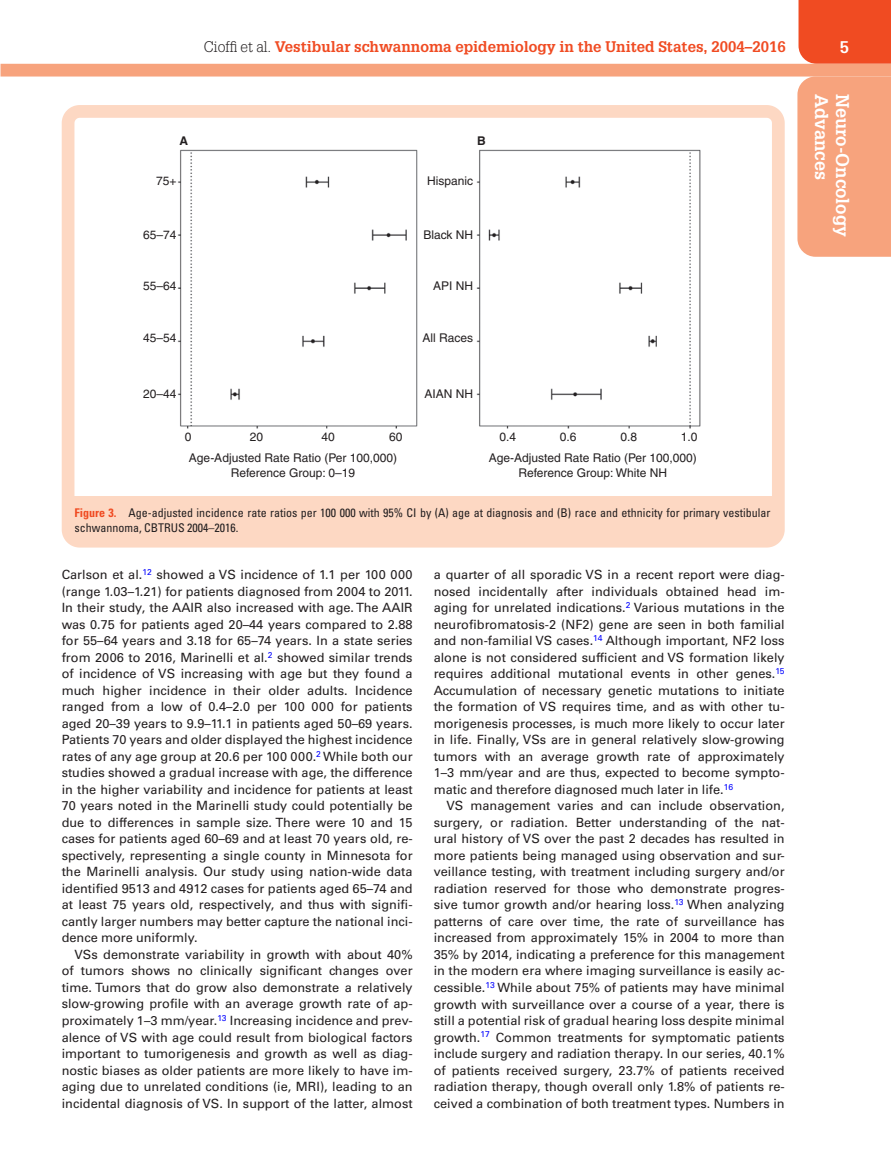
<style>
.page{position:relative;width:891px;height:1175px;background:#fff}
.page>*{position:absolute;margin:0;border:0;box-sizing:border-box;transform-origin:0 0}
.t1{font:700 18px "Glypha LT Std";color:#fff}
.t2{font:700 16.5px "Glypha LT Std";color:#fff}
.t3{font:700 15px "Glypha LT Std";color:#f04b22}
.t4{font:12.75px/16.5px "Univers LT Std";color:#231f20;text-align:justify}
.t5{font:12px/21.5px "Helvetica";color:#231f20}
.t6{font:condensed 12px/15px "Univers LT Std";color:#231f20}
.t7{font:700 12px "Helvetica";color:#231f20}
.s1{font-weight:300;color:#231f20}
.s2{font-weight:700;color:#f04b22}
</style>
<div class="page">
<div style="left:799px;top:0;width:92px;height:64px;background:#f04b22"></div>
<div style="left:1px;top:64px;width:890px;height:12px;background:#f7a37d"></div>
<div style="left:797px;top:76px;width:94px;height:181px;background:#f7a37d"></div>
<div style="left:65px;top:496px;width:716px;height:43px;background:#fdd8c3"></div>
<img style="left:177px;top:149px;width:524px;height:280px">
<div style="left:62px;top:105px;width:723px;height:442px;border:13px solid #fdd8c3;border-radius:12px"></div>
<p class="t3" style="left:204px;top:37px;width:583px"><span class="s1">Cioffi et al.</span> Vestibular schwannoma epidemiology in the United States, 2004–2016</p>
<p class="t2" style="left:840px;top:37px;width:11px">5</p>
<h1 class="t1" style="left:833px;top:94px;width:88px;rotate:90deg">Advances</h1>
<h1 class="t1" style="left:854px;top:94px;width:145px;rotate:90deg">Neuro-Oncology</h1>
<p class="t7" style="left:179px;top:133px;width:10px">A</p>
<p class="t7" style="left:477px;top:133px;width:10px">B</p>
<p class="t5" style="left:427px;top:170px;width:48px">Hispanic</p>
<p class="t5" style="left:156px;top:170px;width:22px">75+</p>
<p class="t5" style="left:424px;top:224px;width:51px">Black NH</p>
<p class="t5" style="left:143px;top:224px;width:35px">65–74</p>
<p class="t5" style="left:143px;top:275px;width:35px">55–64</p>
<p class="t5" style="left:143px;top:327px;width:35px">45–54</p>
<p class="t5" style="left:433px;top:275px;width:42px">API NH</p>
<p class="t5" style="left:423px;top:327px;width:52px">All Races</p>
<p class="t5" style="left:143px;top:383px;width:35px">20–44</p>
<p class="t5" style="left:425px;top:383px;width:50px">AIAN NH</p>
<p class="t5" style="left:185px;top:426px;width:8px">0</p>
<p class="t5" style="left:189px;top:426px;width:210px;text-indent:61px">20<br>Age-Adjusted Rate Ratio (Per 100,000)</p>
<p class="t5" style="left:231px;top:461px;width:126px">Reference Group: 0–19</p>
<p class="t5" style="left:322px;top:426px;width:15px">40</p>
<p class="t5" style="left:389px;top:426px;width:15px">60</p>
<p class="t5" style="left:499px;top:426px;width:18px">0.4</p>
<p class="t5" style="left:560px;top:426px;width:18px">0.6</p>
<p class="t5" style="left:620px;top:426px;width:18px">0.8</p>
<p class="t5" style="left:681px;top:426px;width:18px">1.0</p>
<p class="t5" style="left:489px;top:451px;width:210px;line-height:14.4px;text-align:center">Age-Adjusted Rate Ratio (Per 100,000)<br>Reference Group: White NH</p>
<p class="t6" style="left:74px;top:505px;width:698px"><span class="s2">Figure 3.</span> Age-adjusted incidence rate ratios per 100 000 with 95% CI by (A) age at diagnosis and (B) race and ethnicity for primary vestibular schwannoma, CBTRUS 2004–2016.</p>
<p class="t4" style="left:62px;top:566px;width:353px">Carlson et al.<sup>12</sup> showed a VS incidence of 1.1 per 100 000 (range 1.03–1.21) for patients diagnosed from 2004 to 2011.<br>In their study, the AAIR also increased with age. The AAIR was 0.75 for patients aged 20–44 years compared to 2.88 for 55–64 years and 3.18 for 65–74 years. In a state series from 2006 to 2016, Marinelli et al.<sup>2</sup> showed similar trends of incidence of VS increasing with age but they found a much higher incidence in their older adults. Incidence ranged from a low of 0.4–2.0 per 100 000 for patients aged 20–39 years to 9.9–11.1 in patients aged 50–69 years.<br>Patients 70 years and older displayed the highest incidence rates of any age group at 20.6 per 100 000.<sup>2</sup> While both our studies showed a gradual increase with age, the difference in the higher variability and incidence for patients at least 70 years noted in the Marinelli study could potentially be due to differences in sample size. There were 10 and 15 cases for patients aged 60–69 and at least 70 years old, re&shy;spectively, representing a single county in Minnesota for the Marinelli analysis. Our study using nation-wide data identified 9513 and 4912 cases for patients aged 65–74 and at least 75 years old, respectively, and thus with signifi&shy;cantly larger numbers may better capture the national inci&shy;dence more uniformly.</p>
<p class="t4" style="left:62px;top:946px;width:353px;text-indent:13px">VSs demonstrate variability in growth with about 40% of tumors shows no clinically significant changes over time. Tumors that do grow also demonstrate a relatively slow-growing profile with an average growth rate of ap&shy;proximately 1–3 mm/year.<sup>13</sup> Increasing incidence and prev&shy;alence of VS with age could result from biological factors important to tumorigenesis and growth as well as diag&shy;nostic biases as older patients are more likely to have im&shy;aging due to unrelated conditions (ie, MRI), leading to an incidental diagnosis of VS. In support of the latter, almost</p>
<p class="t4" style="left:434px;top:566px;width:353px">a quarter of all sporadic VS in a recent report were diag&shy;nosed incidentally after individuals obtained head im&shy;aging for unrelated indications.<sup>2</sup> Various mutations in the neurofibromatosis-2 (NF2) gene are seen in both familial and non-familial VS cases.<sup>14</sup> Although important, NF2 loss alone is not considered sufficient and VS formation likely requires additional mutational events in other genes.<sup>15<br></sup>Accumulation of necessary genetic mutations to initiate the formation of VS requires time, and as with other tu&shy;morigenesis processes, is much more likely to occur later in life. Finally, VSs are in general relatively slow-growing tumors with an average growth rate of approximately 1–3 mm/year and are thus, expected to become sympto&shy;matic and therefore diagnosed much later in life.<sup>16</sup></p>
<p class="t4" style="left:434px;top:797px;width:353px;text-indent:13px">VS management varies and can include observation, surgery, or radiation. Better understanding of the nat&shy;ural history of VS over the past 2 decades has resulted in more patients being managed using observation and sur&shy;veillance testing, with treatment including surgery and/or radiation reserved for those who demonstrate progres&shy;sive tumor growth and/or hearing loss.<sup>13</sup> When analyzing patterns of care over time, the rate of surveillance has increased from approximately 15% in 2004 to more than 35% by 2014, indicating a preference for this management in the modern era where imaging surveillance is easily ac&shy;cessible.<sup>13</sup> While about 75% of patients may have minimal growth with surveillance over a course of a year, there is still a potential risk of gradual hearing loss despite minimal growth.<sup>17</sup> Common treatments for symptomatic patients include surgery and radiation therapy. In our series, 40.1% of patients received surgery, 23.7% of patients received radiation therapy, though overall only 1.8% of patients re&shy;ceived a combination of both treatment types. Numbers in</p>
</div>
